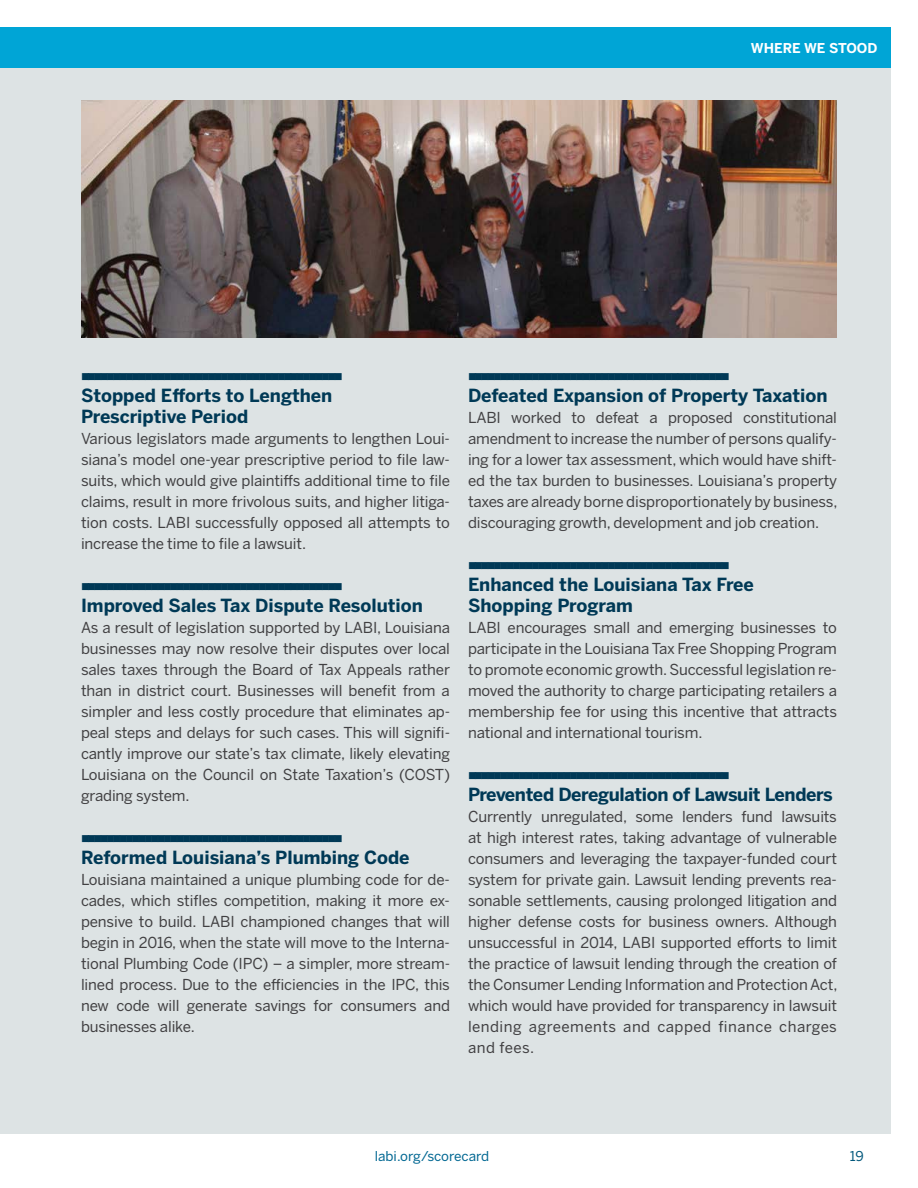
<style>
.page{position:relative;width:918px;height:1188px;background:#fff}
.page>*{position:absolute;margin:0;border:0;box-sizing:border-box;transform-origin:0 0}
.t1{font:700 18px/21px "Benton Sans";color:#003956}
.t2{font:700 18px "Benton Sans";letter-spacing:-.02em;color:#003956}
.t3{font:15px/21px "Benton Sans";letter-spacing:-.01em;color:#414042;text-align:justify}
.t4{font:13.5px "Benton Sans";color:#006792}
.t5{font:700 13.5px "Benton Sans";color:#fff}
.t6{font:13.5px "Benton Sans";color:#00577b}
.t7{font:12px "Wingdings";color:#003956}
</style>
<div class="page">
<div style="left:0;top:27px;width:891px;height:1107px;background:#dde3e4"></div>
<div style="left:0;top:27px;width:891px;height:41px;background:#00a5d6"></div>
<img style="left:81px;top:101px;width:756px;height:237px">
<p class="t5" style="left:751px;top:40px;width:128px">WHERE WE STOOD</p>
<p class="t7" style="left:81px;top:370px;width:263px">■■■■■■■■■■■■■■■■■■■■■■■■■■■■■■■■■■■■■■■■■</p>
<p class="t1" style="left:81px;top:385px;width:253px">Stopped Efforts to Lengthen<br>Prescriptive Period</p>
<p class="t3" style="left:81px;top:428px;width:371px">Various legislators made arguments to lengthen Loui&shy;siana’s model one-year prescriptive period to file law&shy;suits, which would give plaintiffs additional time to file claims, result in more frivolous suits, and higher litiga&shy;tion costs. LABI successfully opposed all attempts to increase the time to file a lawsuit.</p>
<p class="t7" style="left:81px;top:580px;width:263px">■■■■■■■■■■■■■■■■■■■■■■■■■■■■■■■■■■■■■■■■■</p>
<p class="t1" style="left:81px;top:595px;width:343px">Improved Sales Tax Dispute Resolution</p>
<p class="t3" style="left:81px;top:617px;width:371px">As a result of legislation supported by LABI, Louisiana businesses may now resolve their disputes over local sales taxes through the Board of Tax Appeals rather than in district court. Businesses will benefit from a simpler and less costly procedure that eliminates ap&shy;peal steps and delays for such cases. This will signifi&shy;cantly improve our state’s tax climate, likely elevating Louisiana on the Council on State Taxation’s (COST) grading system.</p>
<p class="t7" style="left:81px;top:832px;width:263px">■■■■■■■■■■■■■■■■■■■■■■■■■■■■■■■■■■■■■■■■■</p>
<p class="t1" style="left:81px;top:847px;width:330px">Reformed Louisiana’s Plumbing Code</p>
<p class="t3" style="left:81px;top:869px;width:371px">Louisiana maintained a unique plumbing code for de&shy;cades, which stifles competition, making it more ex&shy;pensive to build. LABI championed changes that will begin in 2016, when the state will move to the Interna&shy;tional Plumbing Code (IPC) – a simpler, more stream&shy;lined process. Due to the efficiencies in the IPC, this new code will generate savings for consumers and businesses alike.</p>
<p class="t7" style="left:468px;top:370px;width:263px">■■■■■■■■■■■■■■■■■■■■■■■■■■■■■■■■■■■■■■■■■</p>
<p class="t1" style="left:468px;top:385px;width:361px">Defeated Expansion of Property Taxation</p>
<p class="t3" style="left:468px;top:407px;width:371px">LABI worked to defeat a proposed constitutional amendment to increase the number of persons qualify&shy;ing for a lower tax assessment, which would have shift&shy;ed the tax burden to businesses. Louisiana’s property taxes are already borne disproportionately by business, discouraging growth, development and job creation.</p>
<p class="t7" style="left:468px;top:559px;width:263px">■■■■■■■■■■■■■■■■■■■■■■■■■■■■■■■■■■■■■■■■■</p>
<p class="t1" style="left:468px;top:574px;width:288px">Enhanced the Louisiana Tax Free<br>Shopping Program</p>
<p class="t3" style="left:468px;top:617px;width:371px">LABI encourages small and emerging businesses to participate in the Louisiana Tax Free Shopping Program to promote economic growth. Successful legislation re&shy;moved the authority to charge participating retailers a membership fee for using this incentive that attracts national and international tourism.</p>
<p class="t7" style="left:468px;top:769px;width:263px">■■■■■■■■■■■■■■■■■■■■■■■■■■■■■■■■■■■■■■■■■</p>
<p class="t2" style="left:468px;top:784px;width:366px">Prevented Deregulation of Lawsuit Lenders</p>
<p class="t3" style="left:468px;top:806px;width:371px">Currently unregulated, some lenders fund lawsuits at high interest rates, taking advantage of vulnerable consumers and leveraging the taxpayer-funded court system for private gain. Lawsuit lending prevents rea&shy;sonable settlements, causing prolonged litigation and higher defense costs for business owners. Although unsuccessful in 2014, LABI supported efforts to limit the practice of lawsuit lending through the creation of the Consumer Lending Information and Protection Act, which would have provided for transparency in lawsuit lending agreements and capped finance charges and fees.</p>
<p class="t4" style="left:375px;top:1148px;width:116px">labi.org/scorecard</p>
<p class="t6" style="left:850px;top:1148px;width:16px">19</p>
</div>
